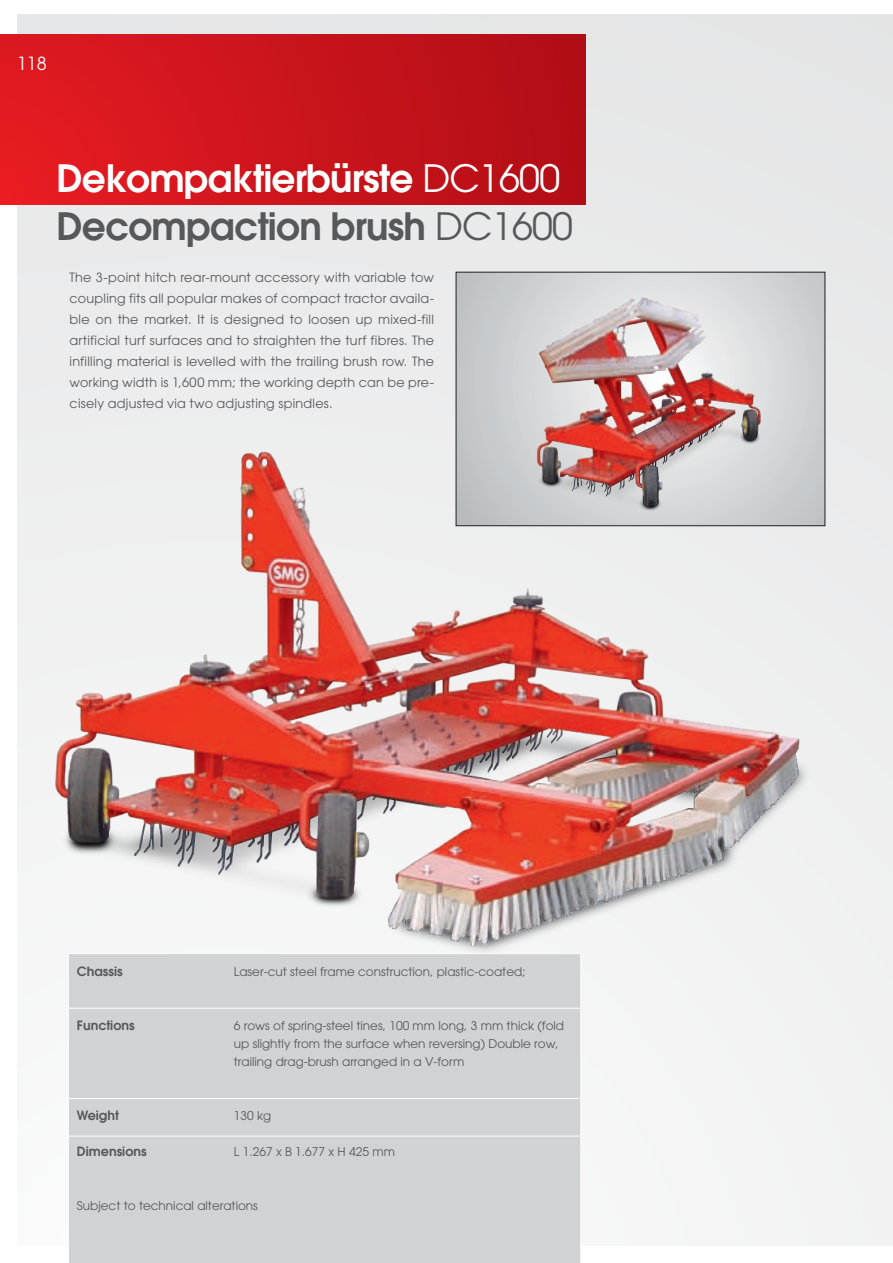
<style>
.page{position:relative;width:893px;height:1263px;background:#fff}
.page>*{position:absolute;margin:0;border:0;box-sizing:border-box;transform-origin:0 0}
.t1{font:600 37.5px "Avant Garde";letter-spacing:-.02em;color:#fff}
.t2{font:600 37.5px "Avant Garde";letter-spacing:-.02em;color:#57585a}
.t3{font:18px "Avant Garde";color:#fff}
.t4{font:12.75px/21px "Avant Garde";letter-spacing:.02em;color:#57585a;text-align:justify}
.t5{font:600 12.75px "Avant Garde";color:#57585a}
.t6{font:12px/18px "Avant Garde";color:#57585a}
.s1{font-weight:400}
</style>
<div class="page">
<div style="left:17px;top:15px;width:876px;height:1231px;background:#ebeced"></div>
<div style="left:0;top:34px;width:586px;height:170px;background:linear-gradient(to right,#e61b22,#b10d16)"></div>
<img style="left:42px;top:404px;width:784px;height:580px">
<img style="left:458px;top:274px;width:365px;height:250px">
<div style="left:456px;top:272px;width:369px;height:254px;border:1px solid #231f20"></div>
<div style="left:68px;top:953px;width:513px;height:310px;background:#d1d2d4"></div>
<hr style="left:68px;top:1008px;width:511px;height:1px;background:#fff">
<hr style="left:68px;top:1098px;width:511px;height:1px;background:#fff">
<hr style="left:68px;top:1136px;width:511px;height:1px;background:#fff">
<h2 class="t3" style="left:17px;top:53px;width:31px">118</h2>
<h1 class="t1" style="left:56px;top:154px;width:505px">Dekompaktierbürste <span class="s1">DC1600</span></h1>
<h1 class="t2" style="left:56px;top:202px;width:518px">Decompaction brush <span class="s1">DC1600</span></h1>
<p class="t4" style="left:70px;top:267px;width:366px">The 3-point hitch rear-mount accessory with variable tow coupling fits all popular makes of compact tractor availa&shy;ble on the market. It is designed to loosen up mixed-fill artificial turf surfaces and to straighten the turf fibres. The infilling material is levelled with the trailing brush row. The working width is 1,600 mm; the working depth can be pre&shy;cisely adjusted via two adjusting spindles.</p>
<p class="t5" style="left:77px;top:963px;width:47px">Chassis</p>
<p class="t6" style="left:234px;top:962px;width:293px">Laser-cut steel frame construction, plastic-coated;</p>
<p class="t5" style="left:77px;top:1017px;width:59px">Functions</p>
<p class="t6" style="left:234px;top:1016px;width:332px">6 rows of spring-steel tines, 100 mm long, 3 mm thick (fold up slightly from the surface when reversing) Double row, trailing drag-brush arranged in a V-form</p>
<p class="t5" style="left:77px;top:1107px;width:43px">Weight</p>
<p class="t5" style="left:77px;top:1143px;width:71px">Dimensions</p>
<p class="t6" style="left:234px;top:1106px;width:39px">130 kg</p>
<p class="t6" style="left:234px;top:1142px;width:163px">L 1.267 x B 1.677 x H 425 mm</p>
<p class="t6" style="left:77px;top:1197px;width:183px">Subject to technical alterations</p>
</div>
